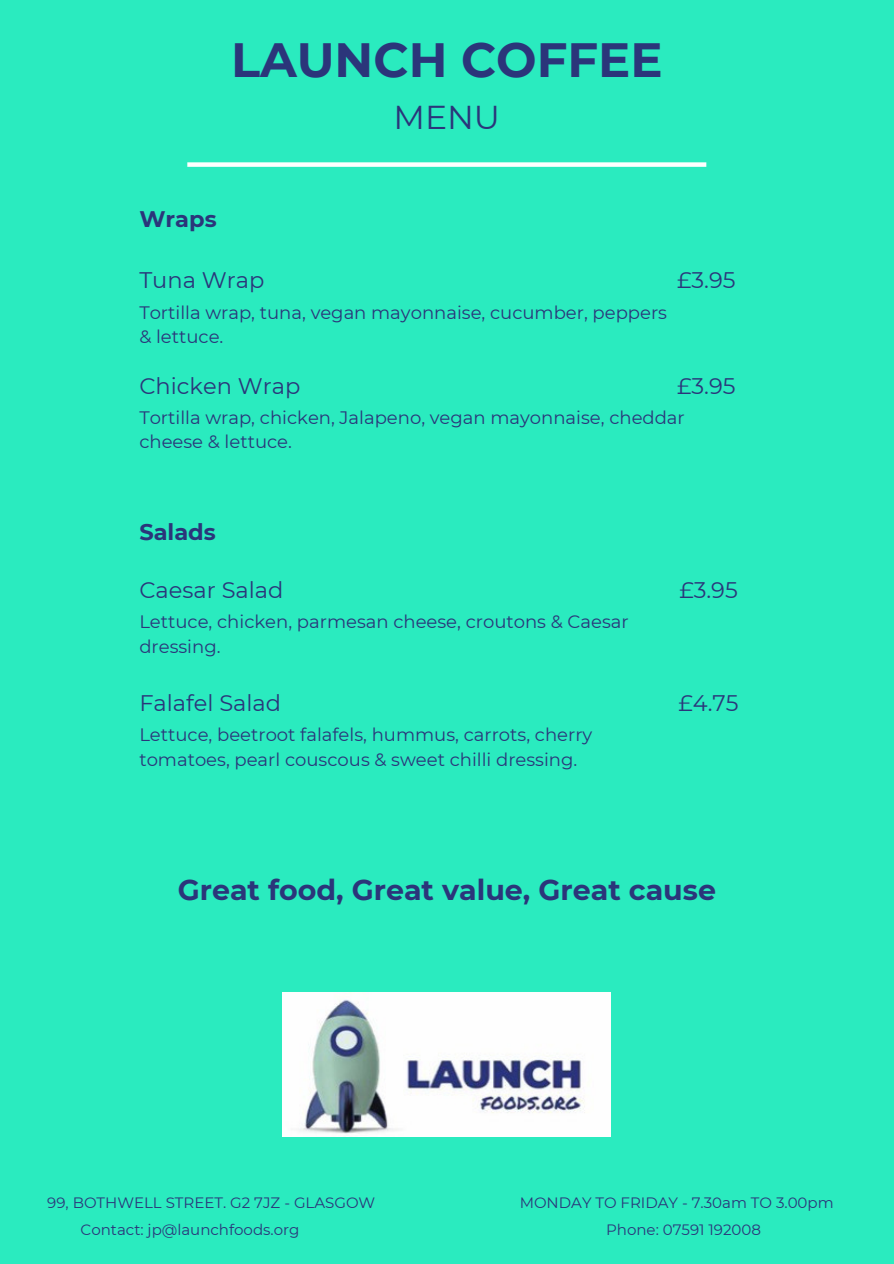
<style>
.page{position:relative;width:894px;height:1264px;background:#fff}
.page>*{position:absolute;margin:0;border:0;box-sizing:border-box;transform-origin:0 0}
.t1{font:700 48px "Montserrat";color:#2b357a}
.t2{font:33px "Montserrat";color:#2b357a}
.t3{font:700 28.5px "Montserrat";color:#2b357a}
.t4{font:22.5px "Montserrat";color:#2b357a}
.t5{font:700 22.5px "Montserrat";color:#2b357a}
.t6{font:18px/24.8px "Montserrat";color:#2b357a}
.t7{font:15px "Montserrat";color:#2b357a}
</style>
<div class="page">
<div style="left:0;top:0;width:893px;height:1263px;background:#2aebbf"></div>
<div style="left:187px;top:162px;width:519px;height:5px;background:#fff"></div>
<img style="left:283px;top:992px;width:327px;height:144px">
<h2 class="t1" style="left:231px;top:31px;width:433px">LAUNCH COFFEE</h2>
<h4 class="t2" style="left:393px;top:97px;width:108px">MENU</h4>
<h6 class="t5" style="left:139px;top:205px;width:79px">Wraps</h6>
<h5 class="t4" style="left:677px;top:266px;width:60px">£3.95</h5>
<h5 class="t4" style="left:139px;top:266px;width:127px">Tuna Wrap</h5>
<h6 class="t6" style="left:139px;top:300px;width:529px">Tortilla wrap, tuna, vegan mayonnaise, cucumber, peppers &amp; lettuce.</h6>
<h5 class="t4" style="left:139px;top:372px;width:162px">Chicken Wrap</h5>
<h5 class="t6" style="left:139px;top:405px;width:547px">Tortilla wrap, chicken, Jalapeno, vegan mayonnaise, cheddar cheese &amp; lettuce.</h5>
<h6 class="t4" style="left:677px;top:372px;width:60px">£3.95</h6>
<h3 class="t5" style="left:139px;top:518px;width:78px">Salads</h3>
<h5 class="t4" style="left:139px;top:576px;width:145px">Caesar Salad</h5>
<h6 class="t6" style="left:139px;top:609px;width:490px">Lettuce, chicken, parmesan cheese, croutons &amp; Caesar dressing.</h6>
<h4 class="t4" style="left:139px;top:688px;width:143px">Falafel Salad</h4>
<h5 class="t6" style="left:139px;top:722px;width:454px">Lettuce, beetroot falafels, hummus, carrots, cherry tomatoes, pearl couscous &amp; sweet chilli dressing.</h5>
<h5 class="t4" style="left:679px;top:576px;width:60px">£3.95</h5>
<h5 class="t4" style="left:678px;top:688px;width:61px">£4.75</h5>
<p class="t3" style="left:178px;top:872px;width:539px">Great food, Great value, Great cause</p>
<p class="t7" style="left:47px;top:1193px;width:329px">99, BOTHWELL STREET. G2 7JZ - GLASGOW</p>
<p class="t7" style="left:519px;top:1193px;width:315px">MONDAY TO FRIDAY - 7.30am TO 3.00pm</p>
<p class="t7" style="left:81px;top:1220px;width:220px">Contact: jp@launchfoods.org</p>
<p class="t7" style="left:606px;top:1220px;width:156px">Phone: 07591 192008</p>
</div>
